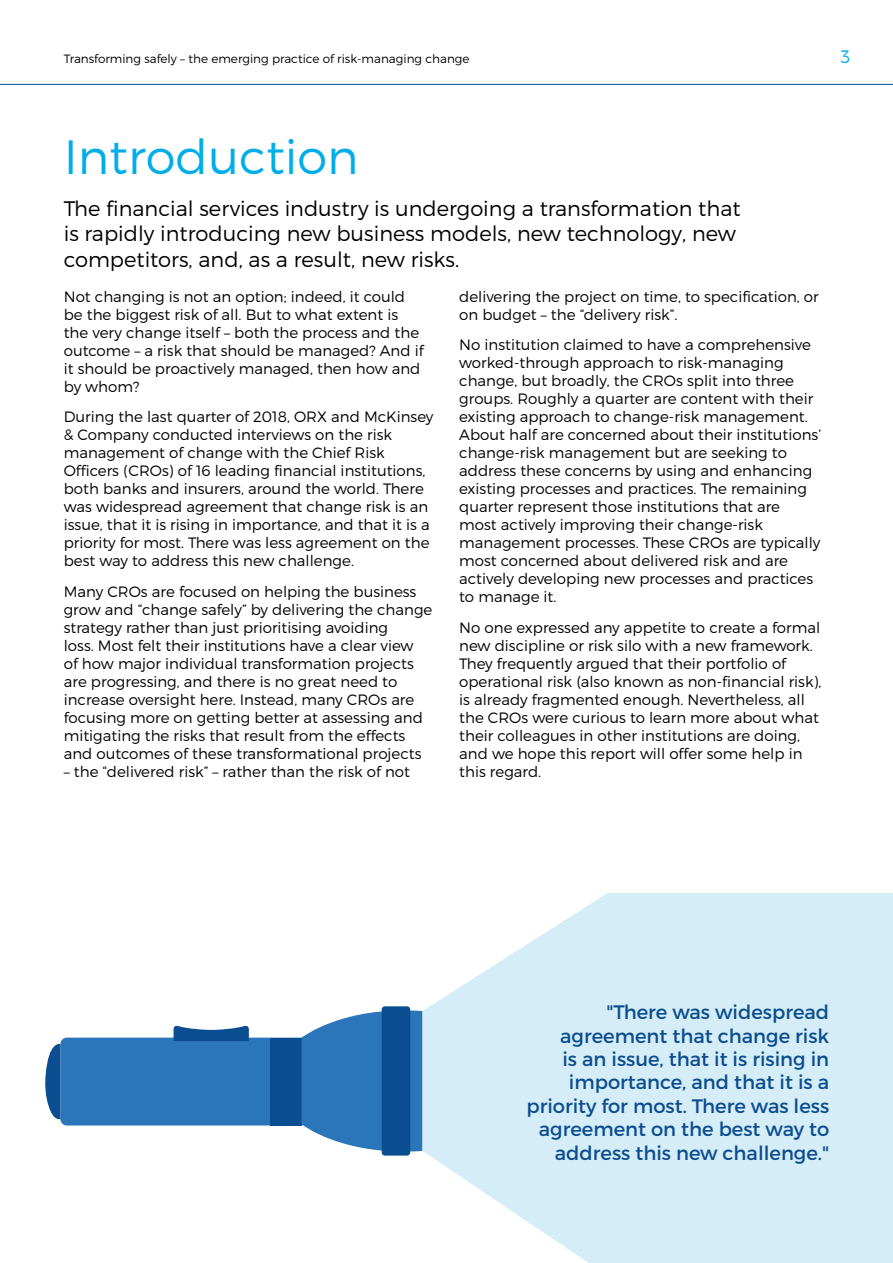
<style>
.page{position:relative;width:893px;height:1263px;background:#fff}
.page>*{position:absolute;margin:0;border:0;box-sizing:border-box;transform-origin:0 0}
.t1{font:48px "Trueno Lt";color:#00ade9}
.t2{font:21px/25.2px "Trueno Lt";color:#000}
.t3{font:19.5px/23.4px "Trueno Rg";color:#0c4d8f;text-align:right}
.t4{font:18px "Trueno Lt";color:#00ade9}
.t5{font:15px/18px "Trueno Lt";color:#000}
.t6{font:12px "Trueno Lt";color:#000}
</style>
<div class="page">
<hr style="left:0;top:84px;width:893px;height:1px;background:#0c4d8f">
<svg style="left:45px;top:1006px;width:377px;height:150px"></svg>
<svg style="left:422px;top:893px;width:471px;height:370px;background:#d8eff7"></svg>
<p class="t6" style="left:64px;top:52px;width:407px">Transforming safely – the emerging practice of risk-managing change</p>
<p class="t4" style="left:841px;top:46px;width:11px">3</p>
<h1 class="t1" style="left:64px;top:128px;width:297px">Introduction</h1>
<h2 class="t2" style="left:64px;top:196px;width:678px">The financial services industry is undergoing a transformation that is rapidly introducing new business models, new technology, new competitors, and, as a result, new risks.</h2>
<p class="t5" style="left:64px;top:287px;width:361px">Not changing is not an option; indeed, it could be the biggest risk of all. But to what extent is the very change itself – both the process and the outcome – a risk that should be managed? And if it should be proactively managed, then how and by whom?</p>
<p class="t5" style="left:64px;top:408px;width:371px">During the last quarter of 2018, ORX and McKinsey &amp; Company conducted interviews on the risk management of change with the Chief Risk Officers (CROs) of 16 leading financial institutions, both banks and insurers, around the world. There was widespread agreement that change risk is an issue, that it is rising in importance, and that it is a priority for most. There was less agreement on the best way to address this new challenge.</p>
<p class="t5" style="left:64px;top:583px;width:370px">Many CROs are focused on helping the business grow and “change safely” by delivering the change strategy rather than just prioritising avoiding<br>loss. Most felt their institutions have a clear view<br>of how major individual transformation projects are progressing, and there is no great need to increase oversight here. Instead, many CROs are focusing more on getting better at assessing and mitigating the risks that result from the effects and outcomes of these transformational projects</p>
<p class="t5" style="left:64px;top:763px;width:348px">– the “delivered risk” – rather than the risk of not</p>
<p class="t5" style="left:459px;top:287px;width:361px">delivering the project on time, to specification, or on budget – the “delivery risk”.</p>
<p class="t5" style="left:459px;top:336px;width:364px">No institution claimed to have a comprehensive worked-through approach to risk-managing change, but broadly, the CROs split into three groups. Roughly a quarter are content with their existing approach to change-risk management.<br>About half are concerned about their institutions’ change-risk management but are seeking to address these concerns by using and enhancing existing processes and practices. The remaining quarter represent those institutions that are most actively improving their change-risk management processes. These CROs are typically most concerned about delivered risk and are actively developing new processes and practices to manage it.</p>
<p class="t5" style="left:459px;top:619px;width:364px">No one expressed any appetite to create a formal new discipline or risk silo with a new framework.<br>They frequently argued that their portfolio of operational risk (also known as non-financial risk), is already fragmented enough. Nevertheless, all the CROs were curious to learn more about what their colleagues in other institutions are doing, and we hope this report will offer some help in this regard.</p>
<h3 class="t3" style="left:526px;top:1000px;width:304px">"There was widespread agreement that change risk<br>is an issue, that it is rising in importance, and that it is a priority for most. There was less agreement on the best way to address this new challenge."</h3>
</div>
